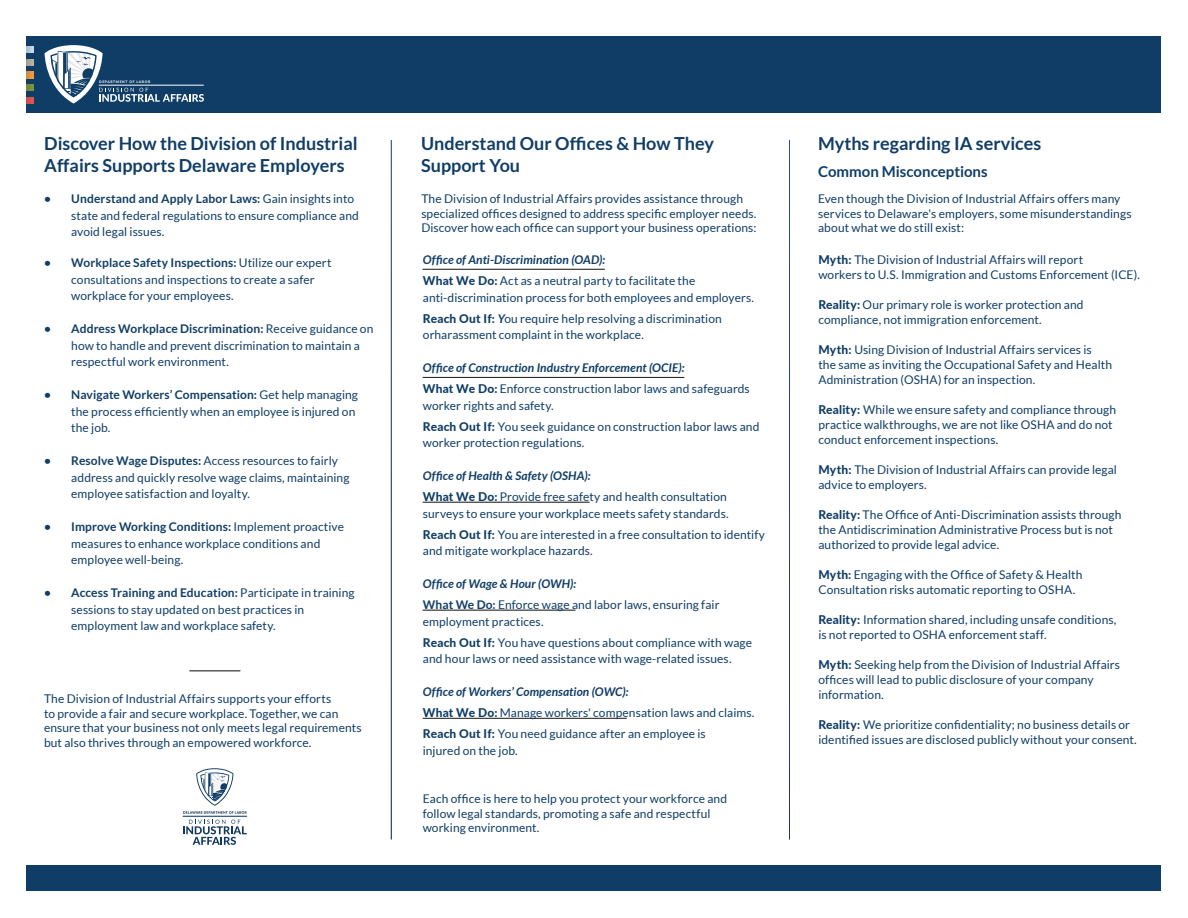
<style>
.page{position:relative;width:1188px;height:918px;background:#fff}
.page>*{position:absolute;margin:0;border:0;box-sizing:border-box;transform-origin:0 0}
.t1{font:700 18px/21.6px "Lato";color:#103d66}
.t2{font:700 15px "Lato";color:#103d66}
.t3{font:12px/16.5px "Lato";letter-spacing:.005em;color:#103d66}
.t4{font:italic 700 12px/21px "Lato";letter-spacing:.01em;color:#103d66}
.t5{font:800 3.45px "Lato";letter-spacing:.175em;color:#fff}
.s1{font-weight:700}
.s2{font-weight:800;font-style:normal}
.s3{font-weight:400;font-style:normal}
.s4{font-weight:800}
.s5{font-weight:700;font-style:italic}
</style>
<div class="page">
<div style="left:27px;top:866px;width:1134px;height:25px;background:#103d66"></div>
<div style="left:27px;top:37px;width:1134px;height:76px;background:#103d66"></div>
<hr style="left:423px;top:269px;width:182px;height:1px;background:#231f20">
<hr style="left:423px;top:718px;width:204px;height:1px;background:#231f20">
<hr style="left:423px;top:377px;width:261px;height:1px;background:#231f20">
<hr style="left:423px;top:502px;width:167px;height:1px;background:#231f20">
<hr style="left:423px;top:610px;width:152px;height:1px;background:#231f20">
<hr style="left:190px;top:671px;width:50px;height:1px;background:#231f20">
<svg style="left:27px;top:98px;width:7px;height:6px"></svg>
<svg style="left:27px;top:85px;width:7px;height:6px"></svg>
<svg style="left:27px;top:72px;width:7px;height:6px"></svg>
<svg style="left:27px;top:59px;width:7px;height:6px"></svg>
<svg style="left:27px;top:46px;width:7px;height:6px"></svg>
<svg style="left:183px;top:820px;width:64px;height:25px"></svg>
<svg style="left:183px;top:768px;width:64px;height:46px"></svg>
<hr style="left:183px;top:816px;width:64px;height:1px;background:#103d66">
<svg style="left:45px;top:45px;width:159px;height:59px"></svg>
<hr style="left:99px;top:85px;width:104px;height:1px;background:#fff">
<p class="t5" style="left:99px;top:79px;width:53px">DEPARTMENT OF LABOR</p>
<h1 class="t1" style="left:44px;top:133px;width:315px">Discover How the Division of Industrial<br>Affairs Supports Delaware Employers</h1>
<p class="t3" style="left:71px;top:191px;width:289px;text-indent:-27px"><span class="s1">• Understand and Apply Labor Laws:</span> Gain insights into state and federal regulations to ensure compliance and avoid legal issues.</p>
<p class="t3" style="left:71px;top:255px;width:262px;text-indent:-27px"><span class="s1">• Workplace Safety Inspections:</span> Utilize our expert consultations and inspections to create a safer workplace for your employees.</p>
<p class="t3" style="left:71px;top:321px;width:304px;text-indent:-27px"><span class="s1">• Address Workplace Discrimination:</span> Receive guidance on how to handle and prevent discrimination to maintain a respectful work environment.</p>
<p class="t3" style="left:71px;top:387px;width:288px;text-indent:-27px"><span class="s1">• Navigate Workers’ Compensation:</span> Get help managing the process efficiently when an employee is injured on the job.</p>
<p class="t3" style="left:71px;top:453px;width:280px;text-indent:-27px"><span class="s1">• Resolve Wage Disputes:</span> Access resources to fairly address and quickly resolve wage claims, maintaining employee satisfaction and loyalty.</p>
<p class="t3" style="left:71px;top:519px;width:274px;text-indent:-27px"><span class="s1">• Improve Working Conditions:</span> Implement proactive measures to enhance workplace conditions and employee well-being.</p>
<p class="t3" style="left:71px;top:585px;width:285px;text-indent:-27px"><span class="s1">• Access Training and Education:</span> Participate in training sessions to stay updated on best practices in employment law and workplace safety.</p>
<p class="t3" style="left:44px;top:692px;width:319px;line-height:14.4px">The Division of Industrial Affairs supports your efforts<br>to provide a fair and secure workplace. Together, we can ensure that your business not only meets legal requirements but also thrives through an empowered workforce.</p>
<h1 class="t1" style="left:421px;top:133px;width:294px">Understand Our Offices &amp; How They<br>Support You</h1>
<p class="t3" style="left:421px;top:192px;width:337px;line-height:14.4px">The Division of Industrial Affairs provides assistance through specialized offices designed to address specific employer needs.<br>Discover how each office can support your business operations:</p>
<p class="t4" style="left:423px;top:250px;width:274px">Office of Anti-Discrimination (OAD):<br><span class="s2">What We Do:</span> <span class="s3">Act as a neutral party to facilitate the</span></p>
<p class="t3" style="left:423px;top:287px;width:333px;line-height:21px">anti-discrimination process for both employees and employers.<br><span class="s4">Reach Out If:</span> <span class="s5">Y</span>ou require help resolving a discrimination</p>
<p class="t3" style="left:423px;top:327px;width:223px">orharassment complaint in the workplace.</p>
<p class="t4" style="left:423px;top:358px;width:328px">Office of Construction Industry Enforcement (OCIE):<br><span class="s2">What We Do:</span> <span class="s3">Enforce construction labor laws and safeguards</span></p>
<p class="t3" style="left:423px;top:395px;width:338px;line-height:21px">worker rights and safety.<br><span class="s4">Reach Out If:</span> You seek guidance on construction labor laws and</p>
<p class="t3" style="left:423px;top:435px;width:163px">worker protection regulations.</p>
<p class="t3" style="left:423px;top:465px;width:305px;line-height:21px"><span class="s5">Office of Health &amp; Safety (OSHA):<br></span><span class="s4">What We Do:</span> Provide free safety and health consultation</p>
<p class="t3" style="left:423px;top:503px;width:344px;line-height:21px">surveys to ensure your workplace meets safety standards.<br><span class="s4">Reach Out If:</span> You are interested in a free consultation to identify</p>
<p class="t3" style="left:423px;top:543px;width:171px">and mitigate workplace hazards.</p>
<p class="t3" style="left:423px;top:573px;width:298px;line-height:21px"><span class="s5">Office of Wage &amp; Hour (OWH):<br></span><span class="s1">What We Do:</span> Enforce wage and labor laws, ensuring fair</p>
<p class="t3" style="left:423px;top:611px;width:331px;line-height:21px">employment practices.<br><span class="s4">Reach Out If:</span> You have questions about compliance with wage</p>
<p class="t3" style="left:423px;top:651px;width:310px">and hour laws or need assistance with wage-related issues.</p>
<p class="t3" style="left:423px;top:681px;width:333px;line-height:21px"><span class="s5">Office of Workers’ Compensation (OWC):<br></span><span class="s4">What We Do:</span> Manage workers' compensation laws and claims.<br><span class="s4">Reach Out If:</span> You need guidance after an employee is</p>
<p class="t3" style="left:423px;top:742px;width:96px">injured on the job.</p>
<p class="t3" style="left:423px;top:792px;width:306px;line-height:14.4px">Each office is here to help you protect your workforce and follow legal standards, promoting a safe and respectful working environment.</p>
<h1 class="t1" style="left:818px;top:133px;width:225px">Myths regarding IA services</h1>
<p class="t2" style="left:818px;top:163px;width:171px">Common Misconceptions</p>
<p class="t3" style="left:818px;top:192px;width:315px;line-height:14.4px">Even though the Division of Industrial Affairs offers many services to Delaware's employers, some misunderstandings about what we do still exist:</p>
<p class="t3" style="left:818px;top:252px;width:323px;line-height:15px"><span class="s4">Myth:</span> The Division of Industrial Affairs will report<br>workers to U.S. Immigration and Customs Enforcement (ICE).</p>
<p class="t3" style="left:818px;top:297px;width:267px;line-height:15px"><span class="s4">Reality:</span> Our primary role is worker protection and compliance, not immigration enforcement.</p>
<p class="t3" style="left:818px;top:342px;width:295px;line-height:15px"><span class="s4">Myth:</span> Using Division of Industrial Affairs services is the same as inviting the Occupational Safety and Health<br>Administration (OSHA) for an inspection.</p>
<p class="t3" style="left:818px;top:402px;width:299px;line-height:15px"><span class="s4">Reality:</span> While we ensure safety and compliance through practice walkthroughs, we are not like OSHA and do not conduct enforcement inspections.</p>
<p class="t3" style="left:818px;top:462px;width:300px;line-height:15px"><span class="s4">Myth:</span> The Division of Industrial Affairs can provide legal advice to employers.</p>
<p class="t3" style="left:818px;top:507px;width:305px;line-height:15px"><span class="s4">Reality:</span> The Office of Anti-Discrimination assists through the Antidiscrimination Administrative Process but is not authorized to provide legal advice.</p>
<p class="t3" style="left:818px;top:567px;width:265px;line-height:15px"><span class="s4">Myth</span><span class="s1">:</span> Engaging with the Office of Safety &amp; Health<br>Consultation risks automatic reporting to OSHA.</p>
<p class="t3" style="left:818px;top:612px;width:300px;line-height:15px"><span class="s4">Reality:</span> Information shared, including unsafe conditions, is not reported to OSHA enforcement staff.</p>
<p class="t3" style="left:818px;top:657px;width:303px;line-height:15px"><span class="s4">Myth:</span> Seeking help from the Division of Industrial Affairs offices will lead to public disclosure of your company information.</p>
<p class="t3" style="left:818px;top:717px;width:320px;line-height:15px"><span class="s4">Reality:</span> We prioritize confidentiality; no business details or identified issues are disclosed publicly without your consent.</p>
</div>
